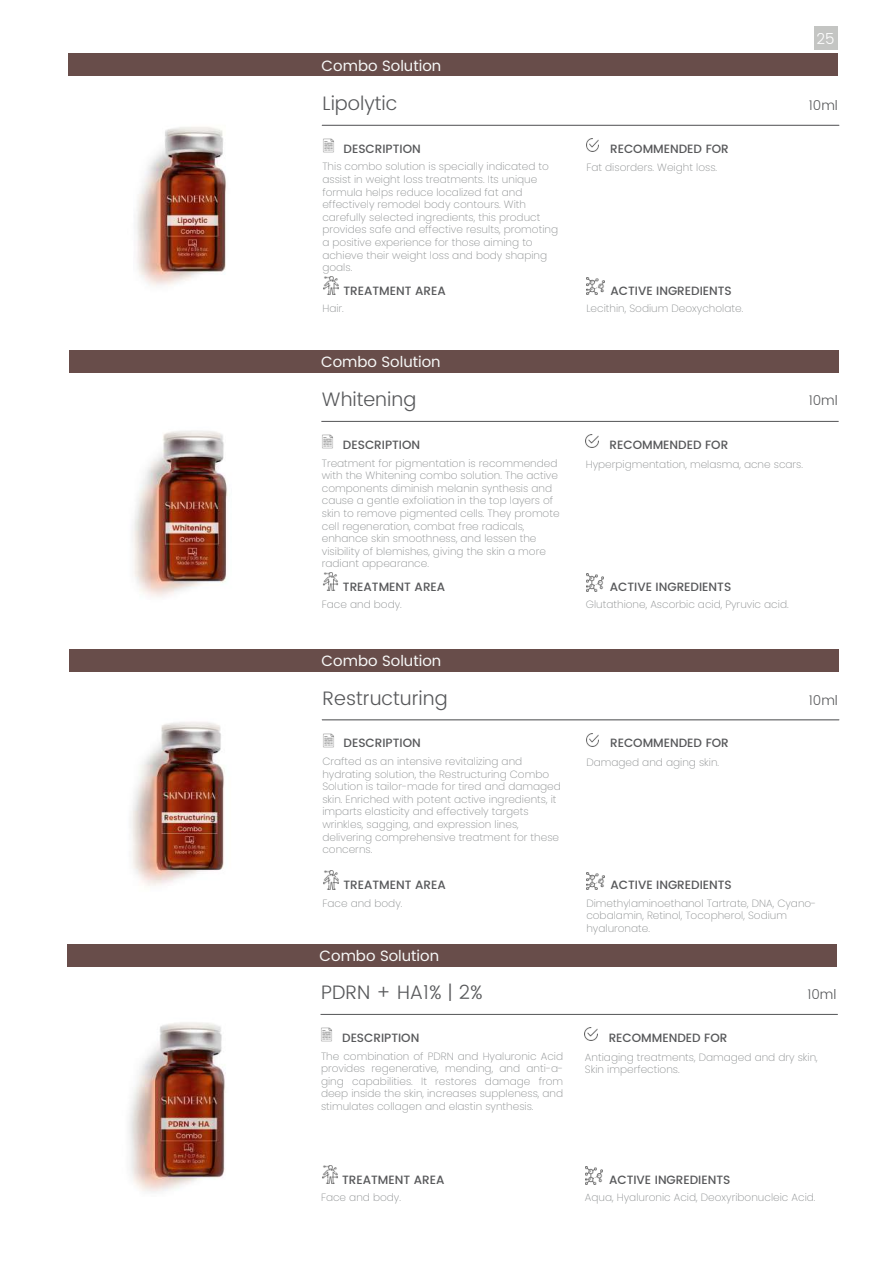
<style>
.page{position:relative;width:893px;height:1263px;background:#fff}
.page>*{position:absolute;margin:0;border:0;box-sizing:border-box;transform-origin:0 0}
.t1{font:300 19.5px "Poppins";color:#57585a}
.t2{font:15px "Poppins";color:#f7f8f7}
.t3{font:300 15px "Poppins";color:#fff}
.t4{font:300 13.5px "Poppins";color:#57585a}
.t5{font:500 12px "Poppins";color:#57585a}
.t6{font:200 10.5px/12.6px "Poppins";color:#8b8e8f}
</style>
<div class="page">
<img style="left:129px;top:1022px;width:97px;height:170px">
<img style="left:131px;top:722px;width:94px;height:164px">
<img style="left:132px;top:430px;width:96px;height:167px">
<img style="left:136px;top:127px;width:90px;height:159px">
<hr style="left:321px;top:1014px;width:517px;height:1px;background:#57585a">
<img style="left:321px;top:1028px;width:11px;height:14px">
<img style="left:322px;top:1165px;width:16px;height:19px">
<svg style="left:585px;top:1028px;width:12px;height:13px"></svg>
<img style="left:585px;top:1167px;width:18px;height:17px">
<div style="left:67px;top:944px;width:770px;height:22px;background:#684d4a"></div>
<div style="left:68px;top:53px;width:770px;height:22px;background:#684d4a"></div>
<hr style="left:322px;top:125px;width:517px;height:1px;background:#57585a">
<img style="left:323px;top:139px;width:11px;height:14px">
<img style="left:323px;top:276px;width:16px;height:19px">
<svg style="left:586px;top:139px;width:13px;height:13px"></svg>
<img style="left:587px;top:278px;width:17px;height:17px">
<div style="left:69px;top:649px;width:770px;height:22px;background:#684d4a"></div>
<hr style="left:322px;top:720px;width:517px;height:1px;background:#57585a">
<img style="left:323px;top:733px;width:11px;height:14px">
<img style="left:323px;top:871px;width:16px;height:18px">
<svg style="left:586px;top:733px;width:13px;height:13px"></svg>
<img style="left:587px;top:872px;width:17px;height:18px">
<div style="left:69px;top:350px;width:770px;height:23px;background:#684d4a"></div>
<hr style="left:321px;top:421px;width:518px;height:1px;background:#57585a">
<img style="left:322px;top:435px;width:11px;height:14px">
<img style="left:322px;top:572px;width:17px;height:19px">
<svg style="left:586px;top:435px;width:12px;height:13px"></svg>
<img style="left:586px;top:574px;width:18px;height:17px">
<div style="left:815px;top:26px;width:23px;height:24px;background:#c4c5c3"></div>
<h2 class="t2" style="left:322px;top:55px;width:121px">Combo Solution</h2>
<h1 class="t1" style="left:323px;top:89px;width:76px">Lipolytic</h1>
<p class="t5" style="left:344px;top:140px;width:79px">DESCRIPTION</p>
<p class="t6" style="left:322px;top:160px;width:237px">This combo solution is specially indicated to assist in weight loss treatments. Its unique formula helps reduce localized fat and effectively remodel body contours. With carefully selected ingredients, this product provides safe and effective results, promoting a positive experience for those aiming to achieve their weight loss and body shaping goals.</p>
<p class="t5" style="left:344px;top:282px;width:104px">TREATMENT AREA</p>
<p class="t6" style="left:322px;top:302px;width:23px">Hair.</p>
<p class="t6" style="left:586px;top:302px;width:158px">Lecithin, Sodium Deoxycholate.</p>
<p class="t5" style="left:610px;top:140px;width:120px">RECOMMENDED FOR</p>
<p class="t6" style="left:586px;top:162px;width:132px">Fat disorders. Weight loss.</p>
<p class="t5" style="left:610px;top:282px;width:123px">ACTIVE INGREDIENTS</p>
<h2 class="t3" style="left:816px;top:28px;width:20px">25</h2>
<p class="t4" style="left:809px;top:96px;width:31px">10ml</p>
<h2 class="t2" style="left:321px;top:351px;width:121px">Combo Solution</h2>
<h1 class="t1" style="left:322px;top:385px;width:96px">Whitening</h1>
<p class="t5" style="left:343px;top:436px;width:79px">DESCRIPTION</p>
<p class="t6" style="left:322px;top:457px;width:239px">Treatment for pigmentation is recommended with the Whitening combo solution. The active components diminish melanin synthesis and cause a gentle exfoliation in the top layers of skin to remove pigmented cells. They promote cell regeneration, combat free radicals, enhance skin smoothness, and lessen the visibility of blemishes, giving the skin a more radiant appearance.</p>
<p class="t5" style="left:343px;top:578px;width:104px">TREATMENT AREA</p>
<p class="t6" style="left:322px;top:598px;width:81px">Face and body.</p>
<p class="t6" style="left:586px;top:598px;width:204px">Glutathione, Ascorbic acid, Pyruvic acid.</p>
<p class="t4" style="left:809px;top:390px;width:31px">10ml</p>
<p class="t5" style="left:609px;top:436px;width:120px">RECOMMENDED FOR</p>
<p class="t6" style="left:586px;top:458px;width:219px">Hyperpigmentation, melasma, acne scars.</p>
<p class="t5" style="left:610px;top:578px;width:123px">ACTIVE INGREDIENTS</p>
<h2 class="t2" style="left:322px;top:650px;width:121px">Combo Solution</h2>
<h1 class="t1" style="left:323px;top:684px;width:127px">Restructuring</h1>
<p class="t5" style="left:344px;top:734px;width:79px">DESCRIPTION</p>
<p class="t6" style="left:322px;top:755px;width:240px">Crafted as an intensive revitalizing and hydrating solution, the Restructuring Combo Solution is tailor-made for tired and damaged skin. Enriched with potent active ingredients, it imparts elasticity and effectively targets wrinkles, sagging, and expression lines, delivering comprehensive treatment for these concerns.</p>
<p class="t5" style="left:344px;top:876px;width:104px">TREATMENT AREA</p>
<p class="t6" style="left:322px;top:897px;width:81px">Face and body.</p>
<p class="t6" style="left:586px;top:897px;width:232px">Dimethylaminoethanol Tartrate, DNA, Cyano&shy;cobalamin, Retinol, Tocopherol, Sodium hyaluronate.</p>
<p class="t4" style="left:809px;top:690px;width:31px">10ml</p>
<p class="t5" style="left:610px;top:734px;width:120px">RECOMMENDED FOR</p>
<p class="t6" style="left:586px;top:756px;width:134px">Damaged and aging skin.</p>
<p class="t5" style="left:610px;top:876px;width:123px">ACTIVE INGREDIENTS</p>
<h2 class="t2" style="left:320px;top:945px;width:121px">Combo Solution</h2>
<h1 class="t1" style="left:321px;top:978px;width:163px">PDRN + HA1% | 2%</h1>
<p class="t5" style="left:342px;top:1029px;width:79px">DESCRIPTION</p>
<p class="t6" style="left:321px;top:1049px;width:244px;text-align:justify">The combination of PDRN and Hyaluronic Acid provides regenerative, mending, and anti-a&shy;ging capabilities. It restores damage from deep inside the skin, increases suppleness, and stimulates collagen and elastin synthesis.</p>
<p class="t5" style="left:609px;top:1029px;width:120px">RECOMMENDED FOR</p>
<p class="t4" style="left:807px;top:984px;width:31px">10ml</p>
<p class="t6" style="left:585px;top:1051px;width:234px">Antiaging treatments, Damaged and dry skin,<br>Skin imperfections.</p>
<p class="t5" style="left:609px;top:1171px;width:123px">ACTIVE INGREDIENTS</p>
<p class="t5" style="left:342px;top:1171px;width:104px">TREATMENT AREA</p>
<p class="t6" style="left:321px;top:1191px;width:81px">Face and body.</p>
<p class="t6" style="left:585px;top:1191px;width:232px">Aqua, Hyaluronic Acid, Deoxyribonucleic Acid.</p>
</div>
